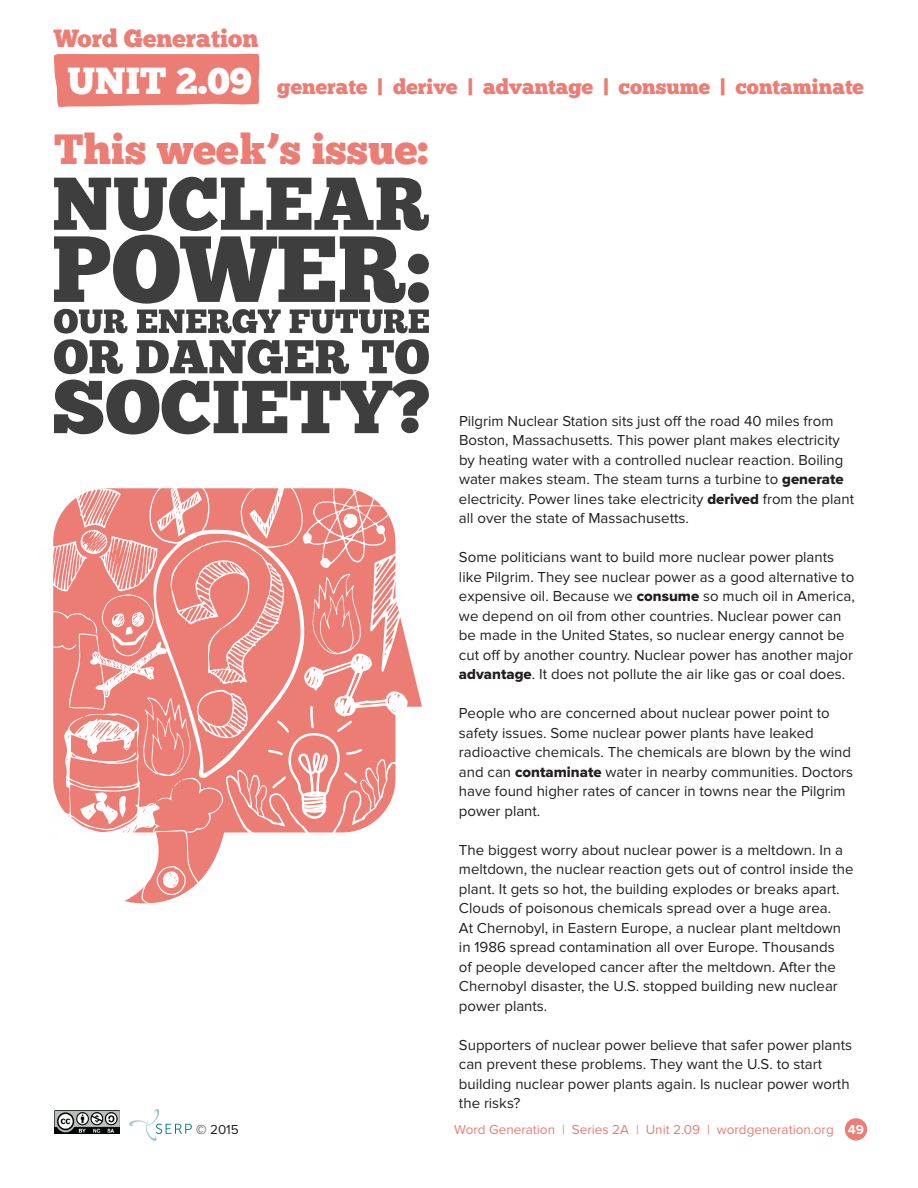
<style>
.page{position:relative;width:918px;height:1188px;background:#fff}
.page>*{position:absolute;margin:0;border:0;box-sizing:border-box;transform-origin:0 0}
.t1{font:42px "Chunk Five Ex";color:#eb7d74}
.t2{font:37.5px "Chunk Five Ex";color:#fffefe}
.t3{font:24.75px "Chunk Five Ex";color:#eb7d74}
.t4{font:21px "Chunk Five Ex";color:#eb7d74}
.t5{font:15px/19.5px "Proxima Nova";color:#231f20}
.t6{font:13.5px "Proxima Nova";color:#eb7d74}
.t7{font:13.5px "Proxima Nova";color:#231f20}
.s1{font-family:"Proxima Nova Extrabld"}
.s2{font-weight:700;color:#fffefe}
</style>
<div class="page">
<img style="left:54px;top:1111px;width:66px;height:23px">
<svg style="left:129px;top:1109px;width:63px;height:32px"></svg>
<svg style="left:54px;top:53px;width:206px;height:54px;background:#ec857d"></svg>
<svg style="left:54px;top:177px;width:375px;height:257px"></svg>
<svg style="left:53px;top:488px;width:355px;height:416px"></svg>
<div style="left:845px;top:1118px;width:22px;height:22px;background:#eb7d74;border-radius:50%"></div>
<p class="t3" style="left:54px;top:20px;width:206px">Word Generation</p>
<p class="t2" style="left:68px;top:53px;width:186px">UNIT 2.09</p>
<p class="t4" style="left:277px;top:71px;width:588px">generate | derive | advantage | consume | contaminate</p>
<p class="t1" style="left:54px;top:118px;width:376px">This week’s issue:</p>
<p class="t7" style="left:196px;top:1122px;width:44px">© 2015</p>
<p class="t5" style="left:459px;top:411px;width:397px">Pilgrim Nuclear Station sits just off the road 40 miles from Boston, Massachusetts. This power plant makes electricity by heating water with a controlled nuclear reaction. Boiling water makes steam. The steam turns a turbine to <span class="s1">generate </span>electricity. Power lines take electricity <span class="s1">derived</span> from the plant all over the state of Massachusetts.</p>
<p class="t5" style="left:459px;top:548px;width:397px">Some politicians want to build more nuclear power plants like Pilgrim. They see nuclear power as a good alternative to expensive oil. Because we <span class="s1">consume</span> so much oil in America, we depend on oil from other countries. Nuclear power can be made in the United States, so nuclear energy cannot be cut off by another country. Nuclear power has another major <span class="s1">advantage</span>. It does not pollute the air like gas or coal does.</p>
<p class="t5" style="left:459px;top:704px;width:396px">People who are concerned about nuclear power point to safety issues. Some nuclear power plants have leaked radioactive chemicals. The chemicals are blown by the wind and can <span class="s1">contaminate</span> water in nearby communities. Doctors have found higher rates of cancer in towns near the Pilgrim power plant.</p>
<p class="t5" style="left:459px;top:840px;width:396px">The biggest worry about nuclear power is a meltdown. In a meltdown, the nuclear reaction gets out of control inside the plant. It gets so hot, the building explodes or breaks apart.<br>Clouds of poisonous chemicals spread over a huge area.<br>At Chernobyl, in Eastern Europe, a nuclear plant meltdown in 1986 spread contamination all over Europe. Thousands<br>of people developed cancer after the meltdown. After the Chernobyl disaster, the U.S. stopped building new nuclear power plants.</p>
<p class="t5" style="left:459px;top:1035px;width:395px">Supporters of nuclear power believe that safer power plants can prevent these problems. They want the U.S. to start building nuclear power plants again. Is nuclear power worth the risks?</p>
<p class="t6" style="left:454px;top:1122px;width:411px">Word Generation | Series 2A | Unit 2.09 | wordgeneration.org <span class="s2">49</span></p>
</div>
